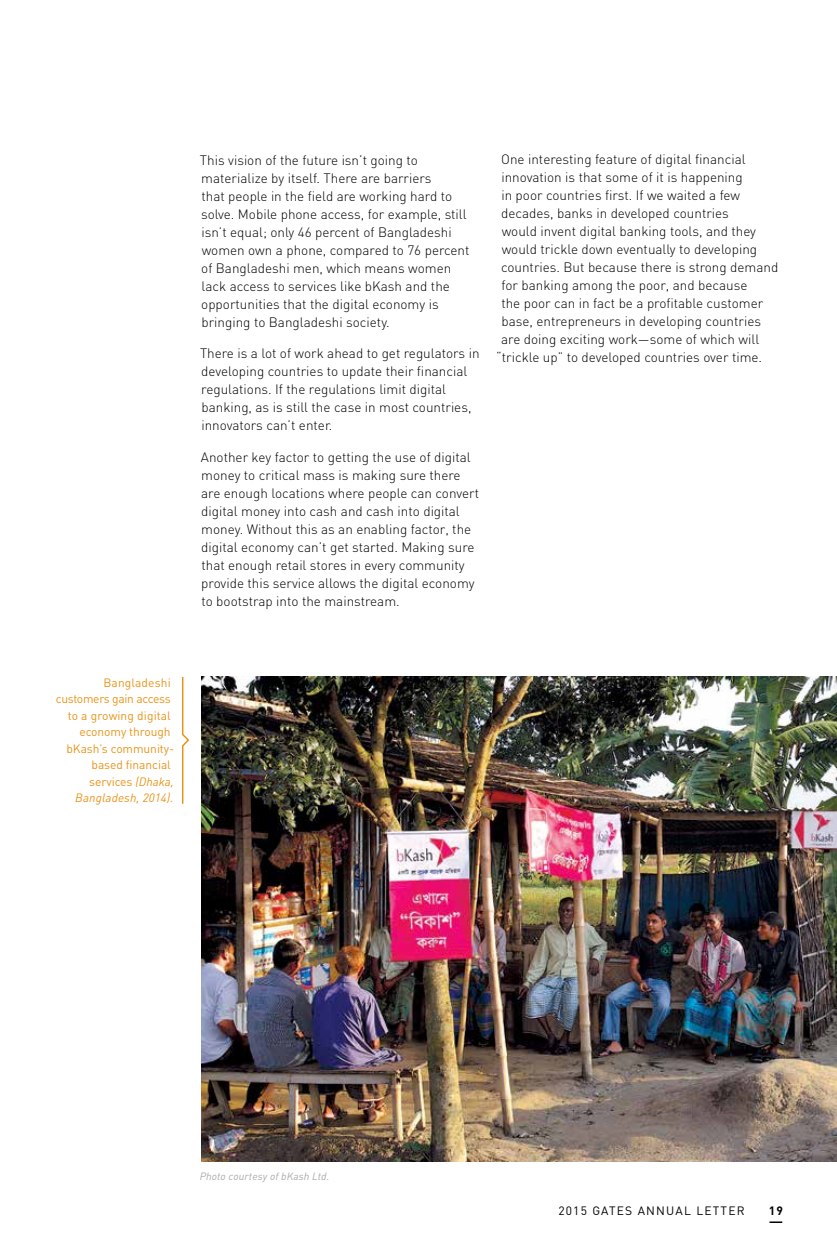
<style>
.page{position:relative;width:837px;height:1256px;background:#fff}
.page>*{position:absolute;margin:0;border:0;box-sizing:border-box;transform-origin:0 0}
.t1{font:300 13.5px/18px "DIN";color:#000}
.t2{font:12px "DIN";letter-spacing:-.005em;color:#e8941a}
.t3{font:12px "DIN";letter-spacing:.1em;color:#000}
.t4{font:12px "DIN";letter-spacing:-.025em;color:#e8941a}
.t5{font:italic 12px "DIN";letter-spacing:.01em;color:#e8941a}
.t6{font:700 12px "DIN";color:#000}
.t7{font:italic 10.5px "DIN";letter-spacing:.01em;color:#a7a9ac}
.s1{font-style:italic}
</style>
<div class="page">
<img style="left:201px;top:677px;width:636px;height:484px">
<svg style="left:182px;top:677px;width:8px;height:127px"></svg>
<svg style="left:770px;top:1221px;width:12px;height:1px"></svg>
<p class="t1" style="left:200px;top:151px;width:271px">This vision of the future isn’t going to materialize by itself. There are barriers<br>that people in the field are working hard to solve. Mobile phone access, for example, still isn’t equal; only 46 percent of Bangladeshi women own a phone, compared to 76 percent of Bangladeshi men, which means women lack access to services like bKash and the opportunities that the digital economy is bringing to Bangladeshi society.</p>
<p class="t1" style="left:200px;top:344px;width:281px">There is a lot of work ahead to get regulators in developing countries to update their financial regulations. If the regulations limit digital banking, as is still the case in most countries, innovators can’t enter.</p>
<p class="t1" style="left:201px;top:447px;width:280px">Another key factor to getting the use of digital money to critical mass is making sure there are enough locations where people can convert digital money into cash and cash into digital money. Without this as an enabling factor, the digital economy can’t get started. Making sure that enough retail stores in every community provide this service allows the digital economy to bootstrap into the mainstream.</p>
<p class="t1" style="left:501px;top:150px;width:246px">One interesting feature of digital financial</p>
<p class="t1" style="left:501px;top:168px;width:243px">innovation is that some of it is happening</p>
<p class="t1" style="left:501px;top:186px;width:240px">in poor countries first. If we waited a few</p>
<p class="t1" style="left:501px;top:204px;width:229px">decades, banks in developed countries</p>
<p class="t1" style="left:502px;top:222px;width:256px">would invent digital banking tools, and they</p>
<p class="t1" style="left:502px;top:240px;width:257px">would trickle down eventually to developing</p>
<p class="t1" style="left:501px;top:258px;width:279px">countries. But because there is strong demand</p>
<p class="t1" style="left:502px;top:276px;width:247px">for banking among the poor, and because</p>
<p class="t1" style="left:501px;top:294px;width:263px">the poor can in fact be a profitable customer</p>
<p class="t1" style="left:501px;top:312px;width:261px">base, entrepreneurs in developing countries</p>
<p class="t1" style="left:501px;top:330px;width:260px">are doing exciting work—some of which will</p>
<p class="t1" style="left:496px;top:348px;width:267px">“trickle up” to developed countries over time.</p>
<p class="t2" style="left:103px;top:675px;width:69px">Bangladeshi</p>
<p class="t4" style="left:56px;top:691px;width:116px">customers gain access</p>
<p class="t2" style="left:68px;top:708px;width:105px">to a growing digital</p>
<p class="t2" style="left:79px;top:724px;width:93px">economy through</p>
<p class="t2" style="left:66px;top:741px;width:109px">bKash’s community-</p>
<p class="t2" style="left:92px;top:757px;width:81px">based financial</p>
<p class="t2" style="left:89px;top:774px;width:86px">services <span class="s1">(Dhaka,</span></p>
<p class="t5" style="left:75px;top:790px;width:100px">Bangladesh, 2014).</p>
<p class="t7" style="left:200px;top:1169px;width:131px">Photo courtesy of bKash Ltd.</p>
<p class="t3" style="left:558px;top:1202px;width:188px">2015 GATES ANNUAL LETTER</p>
<p class="t6" style="left:769px;top:1202px;width:16px">19</p>
</div>
